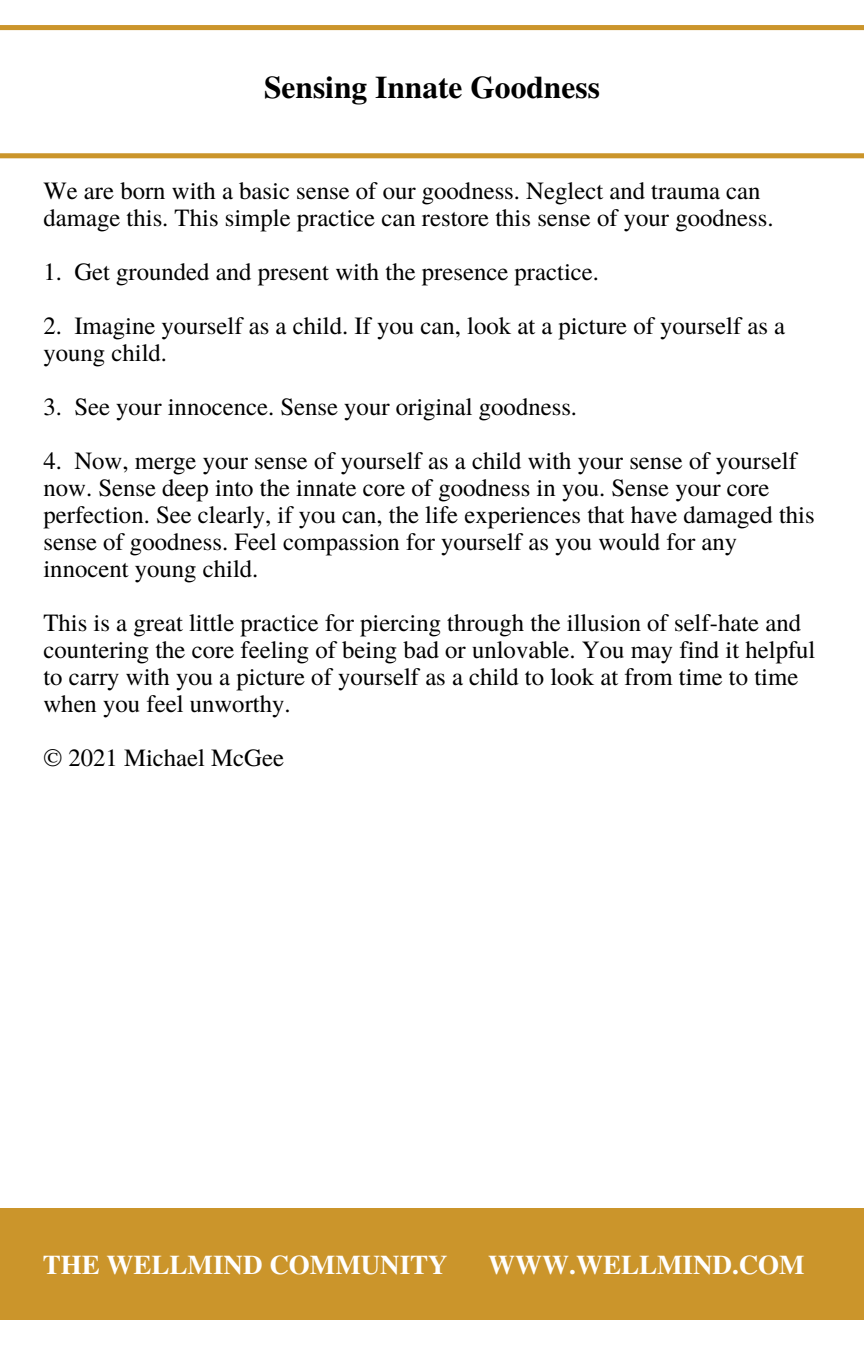
<style>
.page{position:relative;width:864px;height:1350px;background:#fff}
.page>*{position:absolute;margin:0;border:0;box-sizing:border-box;transform-origin:0 0}
.t1{font:700 31.5px "Te X Gyre Termes";color:#000}
.t2{font:700 27px "Te X Gyre Termes";color:#fff}
.t3{font:24.75px/27px "Te X Gyre Termes";color:#000}
</style>
<div class="page">
<div style="left:0;top:25px;width:864px;height:5px;background:#cb952b"></div>
<div style="left:0;top:153px;width:864px;height:5px;background:#cb952b"></div>
<div style="left:0;top:1208px;width:864px;height:112px;background:#cb952b"></div>
<p class="t1" style="left:264px;top:63px;width:337px">Sensing Innate Goodness</p>
<p class="t3" style="left:43px;top:176px;width:732px">We are born with a basic sense of our goodness. Neglect and trauma can damage this. This simple practice can restore this sense of your goodness.</p>
<p class="t3" style="left:43px;top:257px;width:557px">1. Get grounded and present with the presence practice.</p>
<p class="t3" style="left:43px;top:311px;width:743px">2. Imagine yourself as a child. If you can, look at a picture of yourself as a young child.</p>
<p class="t3" style="left:43px;top:392px;width:535px">3. See your innocence. Sense your original goodness.</p>
<p class="t3" style="left:43px;top:446px;width:773px">4. Now, merge your sense of yourself as a child with your sense of yourself now. Sense deep into the innate core of goodness in you. Sense your core perfection. See clearly, if you can, the life experiences that have damaged this sense of goodness. Feel compassion for yourself as you would for any innocent young child.</p>
<p class="t3" style="left:43px;top:608px;width:774px">This is a great little practice for piercing through the illusion of self-hate and countering the core feeling of being bad or unlovable. You may find it helpful to carry with you a picture of yourself as a child to look at from time to time when you feel unworthy.</p>
<p class="t3" style="left:43px;top:743px;width:242px">© 2021 Michael McGee</p>
<p class="t2" style="left:43px;top:1244px;width:407px">THE WELLMIND COMMUNITY</p>
<p class="t2" style="left:488px;top:1244px;width:318px">WWW.WELLMIND.COM</p>
</div>
